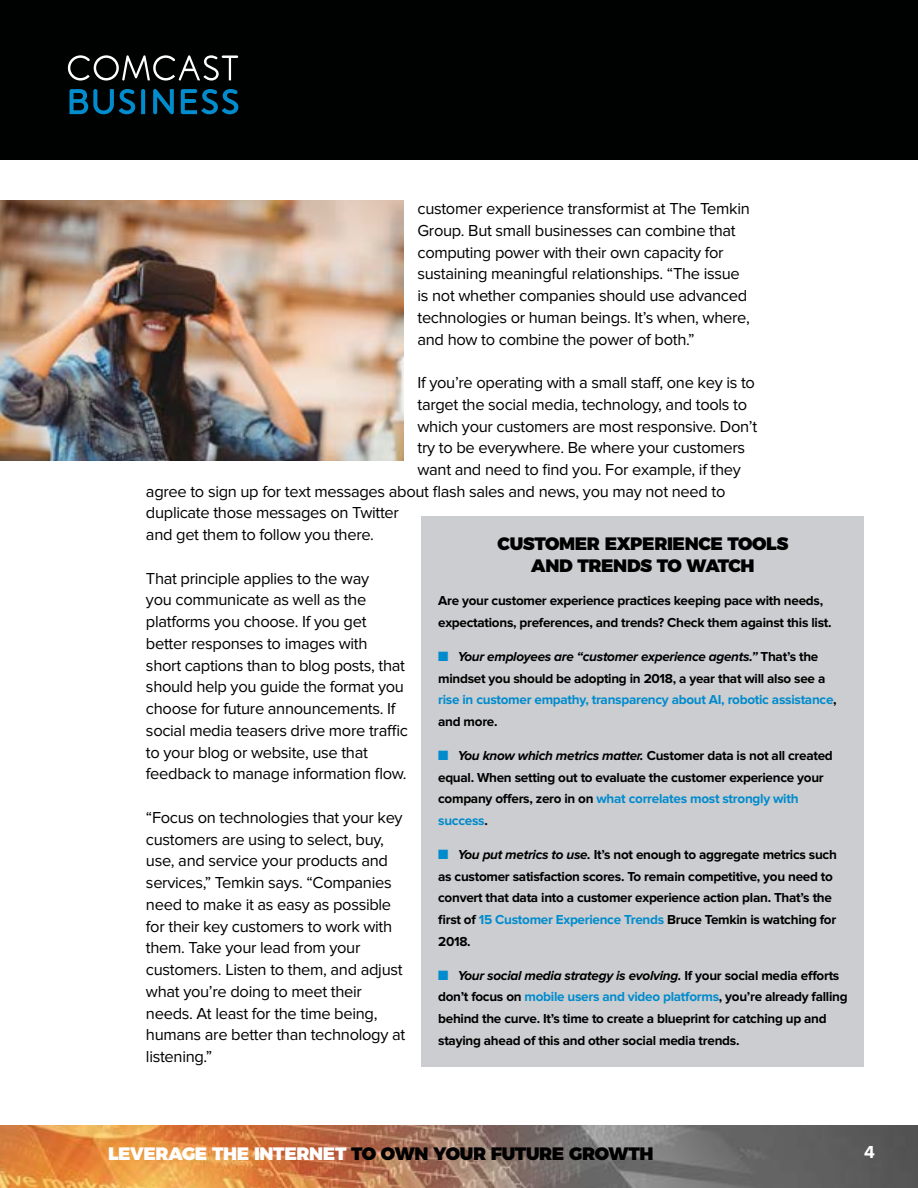
<style>
.page{position:relative;width:918px;height:1188px;background:#fff}
.page>*{position:absolute;margin:0;border:0;box-sizing:border-box;transform-origin:0 0}
.t1{font:900 18px/21.8px "Montserrat";letter-spacing:-.02em;color:#000;text-align:center}
.t2{font:700 18px "Proxima Nova";color:#fff}
.t3{font:16.5px/21.8px "Proxima Nova";letter-spacing:-.02em;color:#000}
.t4{font:700 13.5px/21.8px "Proxima Nova";letter-spacing:-.02em;color:#000}
.s1{color:#008bcd}
.s2{font-style:italic}
.s3{color:#fff}
</style>
<div class="page">
<div style="left:0;top:0;width:918px;height:160px;background:#000101"></div>
<img style="left:0;top:1125px;width:918px;height:63px">
<svg style="left:68px;top:55px;width:151px;height:26px"></svg>
<hr style="left:222px;top:55px;width:16px;height:3px;background:#fff">
<svg style="left:141px;top:89px;width:4px;height:25px"></svg>
<svg style="left:153px;top:89px;width:21px;height:25px"></svg>
<svg style="left:70px;top:89px;width:65px;height:25px"></svg>
<svg style="left:181px;top:89px;width:57px;height:25px"></svg>
<img style="left:0;top:201px;width:404px;height:259px">
<div style="left:422px;top:516px;width:442px;height:551px;background:#cbcdd0"></div>
<p class="t3" style="left:417px;top:198px;width:334px">customer experience transformist at The Temkin Group. But small businesses can combine that computing power with their own capacity for sustaining meaningful relationships. “The issue is not whether companies should use advanced technologies or human beings. It’s when, where, and how to combine the power of both.”</p>
<p class="t3" style="left:417px;top:372px;width:339px">If you’re operating with a small staff, one key is to</p>
<p class="t3" style="left:417px;top:394px;width:331px">target the social media, technology, and tools to</p>
<p class="t3" style="left:417px;top:415px;width:341px">which your customers are most responsive. Don’t</p>
<p class="t3" style="left:417px;top:437px;width:329px">try to be everywhere. Be where your customers</p>
<p class="t3" style="left:417px;top:459px;width:325px">want and need to find you. For example, if they</p>
<p class="t3" style="left:146px;top:481px;width:581px">agree to sign up for text messages about flash sales and news, you may not need to</p>
<p class="t3" style="left:146px;top:502px;width:254px">duplicate those messages on Twitter</p>
<p class="t3" style="left:146px;top:524px;width:230px">and get them to follow you there.</p>
<p class="t3" style="left:146px;top:568px;width:263px">That principle applies to the way<br>you communicate as well as the platforms you choose. If you get better responses to images with<br>short captions than to blog posts, that should help you guide the format you choose for future announcements. If social media teasers drive more traffic to your blog or website, use that feedback to manage information flow.</p>
<p class="t3" style="left:146px;top:807px;width:261px">“Focus on technologies that your key customers are using to select, buy, use, and service your products and services,” Temkin says. “Companies need to make it as easy as possible for their key customers to work with them. Take your lead from your customers. Listen to them, and adjust what you’re doing to meet their needs. At least for the time being, humans are better than technology at listening.”</p>
<p class="t1" style="left:498px;top:531px;width:292px">CUSTOMER EXPERIENCE TOOLS<br>AND TRENDS TO WATCH</p>
<p class="t4" style="left:438px;top:590px;width:395px">Are your customer experience practices keeping pace with needs, expectations, preferences, and trends? Check them against this list.</p>
<p class="t4" style="left:438px;top:646px;width:400px"><span class="s1">■</span> <span class="s2">Your employees are “customer experience agents.”</span> That’s the mindset you should be adopting in 2018, a year that will also see a <span class="s1">rise in customer empathy, transparency about AI, robotic assistance</span>, and more.</p>
<p class="t4" style="left:438px;top:745px;width:396px"><span class="s1">■</span> <span class="s2">You know which metrics matter.</span> Customer data is not all created equal. When setting out to evaluate the customer experience your company offers, zero in on <span class="s1">what correlates most strongly with success</span>.</p>
<p class="t4" style="left:438px;top:844px;width:400px"><span class="s1">■</span> <span class="s2">You put metrics to use.</span> It’s not enough to aggregate metrics such as customer satisfaction scores. To remain competitive, you need to convert that data into a customer experience action plan. That’s the first of <span class="s1">15 Customer Experience Trends</span> Bruce Temkin is watching for 2018.</p>
<p class="t4" style="left:438px;top:965px;width:411px"><span class="s1">■</span> <span class="s2">Your social media strategy is evolving.</span> If your social media efforts don’t focus on <span class="s1">mobile users and video platforms</span>, you’re already falling behind the curve. It’s time to create a blueprint for catching up and staying ahead of this and other social media trends.</p>
<p class="t1" style="left:108px;top:1142px;width:547px"><span class="s3">LEVERAGE THE INTERNET</span> TO OWN YOUR FUTURE GROWTH</p>
<p class="t2" style="left:864px;top:1141px;width:12px">4</p>
</div>
